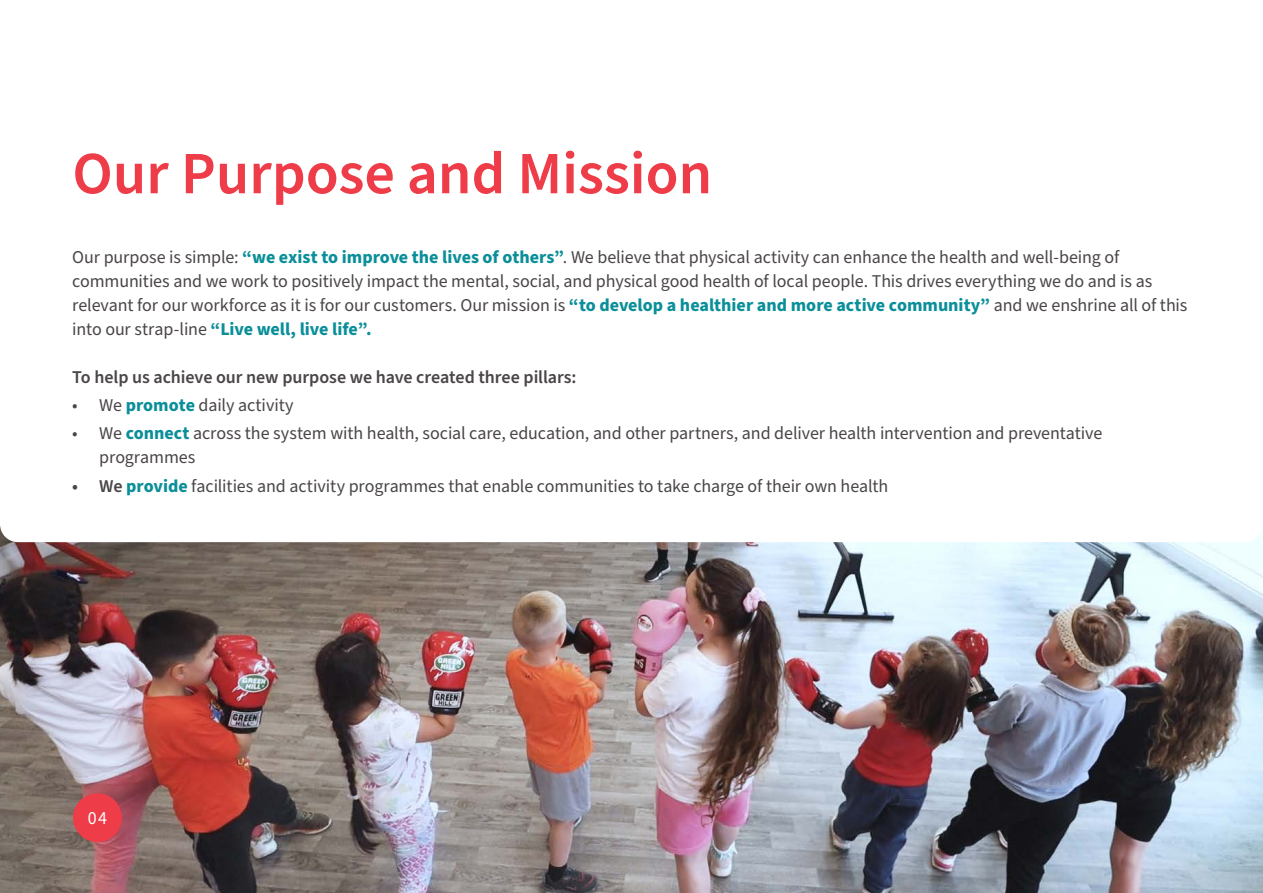
<style>
.page{position:relative;width:1263px;height:893px;background:#fff}
.page>*{position:absolute;margin:0;border:0;box-sizing:border-box;transform-origin:0 0}
.t1{font:600 60px "Source Sans Pro";color:#ee3c49}
.t2{font:18px/24px "Source Sans Pro";letter-spacing:-.005em;color:#4a4546}
.t3{font:600 18px "Source Sans Pro";letter-spacing:-.005em;color:#4a4546}
.t4{font:18px "Source Sans Pro";color:#fff}
.s1{font-weight:700;color:#0a8f99}
.s2{font-weight:600}
</style>
<div class="page">
<img style="left:0;top:542px;width:1263px;height:351px">
<div style="left:73px;top:793px;width:49px;height:49px;background:#ee3c49;border-radius:50%"></div>
<h1 class="t1" style="left:72px;top:133px;width:641px">Our Purpose and Mission</h1>
<p class="t2" style="left:72px;top:246px;width:1117px">Our purpose is simple: <span class="s1">“we exist to improve the lives of others”</span>. We believe that physical activity can enhance the health and well-being of communities and we work to positively impact the mental, social, and physical good health of local people. This drives everything we do and is as relevant for our workforce as it is for our customers. Our mission is <span class="s1">“to develop a healthier and more active community”</span> and we enshrine all of this into our strap-line <span class="s1">“Live well, live life”.</span></p>
<p class="t3" style="left:72px;top:365px;width:506px">To help us achieve our new purpose we have created three pillars:</p>
<p class="t2" style="left:72px;top:394px;width:223px">• We <span class="s1">promote</span> daily activity</p>
<p class="t2" style="left:99px;top:422px;width:1005px;text-indent:-27px">• We <span class="s1">connect</span> across the system with health, social care, education, and other partners, and deliver health intervention and preventative programmes</p>
<p class="t2" style="left:72px;top:474px;width:817px"><span class="s2">• We</span> <span class="s1">provide</span> facilities and activity programmes that enable communities to take charge of their own health</p>
<p class="t4" style="left:88px;top:806px;width:21px">04</p>
</div>
